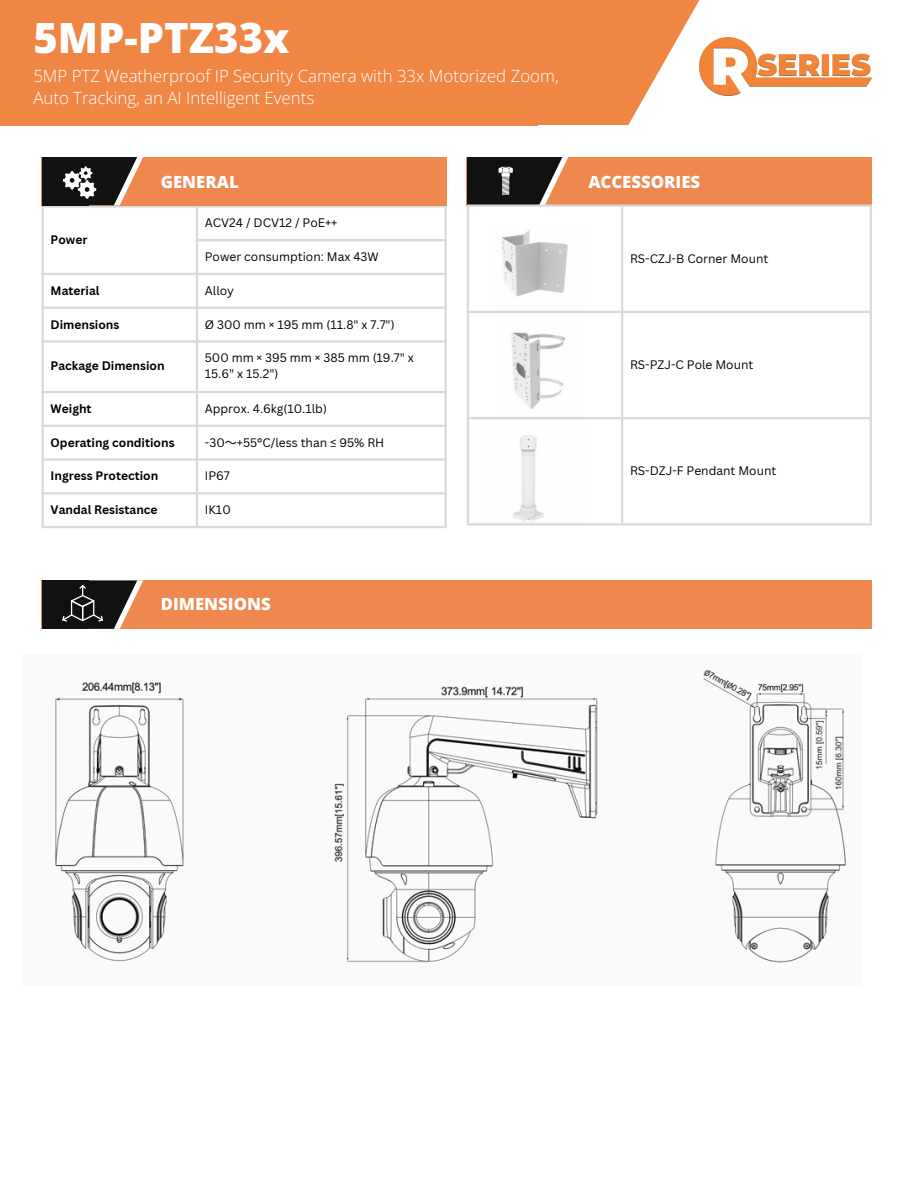
<style>
.page{position:relative;width:918px;height:1188px;background:#fff}
.page>*{position:absolute;margin:0;border:0;box-sizing:border-box;transform-origin:0 0}
.t1{font:800 41.7px "Open Sans";color:#fff}
.t2{font:300 16.8px/22.5px "Open Sans";color:#fff}
.t3{font:800 16.8px "Open Sans";color:#fff}
.t4{font:12px/16px "Canva Sans";color:#000}
.t5{font:700 12px "Canva Sans";color:#000}
.s1{font-family:"Noto Sans CJ Ksc"}
</style>
<div class="page">
<svg style="left:538px;top:0;width:161px;height:125px;fill:#f08644"></svg>
<div style="left:0;top:0;width:538px;height:125px;background:#f08644"></div>
<div style="left:467px;top:157px;width:405px;height:48px;background:#ee884e"></div>
<div style="left:467px;top:157px;width:47px;height:48px;background:#111"></div>
<img style="left:699px;top:37px;width:173px;height:59px">
<hr style="left:42px;top:208px;width:2px;height:318px;background:#d9d9d9">
<hr style="left:196px;top:208px;width:2px;height:318px;background:#d9d9d9">
<hr style="left:444px;top:208px;width:3px;height:318px;background:#d9d9d9">
<hr style="left:42px;top:205px;width:405px;height:3px;background:#d9d9d9">
<hr style="left:196px;top:239px;width:251px;height:2px;background:#d9d9d9">
<hr style="left:42px;top:273px;width:405px;height:2px;background:#d9d9d9">
<hr style="left:42px;top:307px;width:405px;height:2px;background:#d9d9d9">
<hr style="left:42px;top:340px;width:405px;height:3px;background:#d9d9d9">
<hr style="left:42px;top:391px;width:405px;height:2px;background:#d9d9d9">
<hr style="left:42px;top:425px;width:405px;height:2px;background:#d9d9d9">
<hr style="left:42px;top:458px;width:405px;height:3px;background:#d9d9d9">
<hr style="left:42px;top:492px;width:405px;height:2px;background:#d9d9d9">
<hr style="left:42px;top:526px;width:405px;height:2px;background:#d9d9d9">
<div style="left:42px;top:157px;width:405px;height:48px;background:#ee884e"></div>
<div style="left:42px;top:157px;width:47px;height:48px;background:#111"></div>
<svg style="left:62px;top:157px;width:81px;height:48px"></svg>
<img style="left:55px;top:670px;width:791px;height:293px">
<img style="left:492px;top:230px;width:96px;height:81px">
<img style="left:466px;top:435px;width:78px;height:90px">
<img style="left:511px;top:332px;width:55px;height:77px">
<div style="left:42px;top:580px;width:830px;height:49px;background:#ee884e"></div>
<div style="left:42px;top:580px;width:47px;height:49px;background:#111"></div>
<svg style="left:62px;top:580px;width:81px;height:49px"></svg>
<hr style="left:467px;top:207px;width:2px;height:316px;background:#d9d9d9">
<hr style="left:621px;top:207px;width:2px;height:316px;background:#d9d9d9">
<hr style="left:870px;top:207px;width:2px;height:316px;background:#d9d9d9">
<hr style="left:467px;top:205px;width:405px;height:2px;background:#d9d9d9">
<hr style="left:467px;top:311px;width:405px;height:2px;background:#d9d9d9">
<hr style="left:467px;top:417px;width:405px;height:2px;background:#d9d9d9">
<hr style="left:467px;top:523px;width:405px;height:3px;background:#d9d9d9">
<svg style="left:469px;top:157px;width:99px;height:48px"></svg>
<p class="t1" style="left:33px;top:8px;width:258px">5MP-PTZ33x</p>
<p class="t2" style="left:33px;top:64px;width:527px">5MP PTZ Weatherproof IP Security Camera with 33x Motorized Zoom,<br>Auto Tracking, an AI Intelligent Events</p>
<p class="t5" style="left:51px;top:231px;width:38px">Power</p>
<p class="t3" style="left:161px;top:170px;width:80px">GENERAL</p>
<p class="t3" style="left:588px;top:170px;width:113px">ACCESSORIES</p>
<h2 class="t4" style="left:205px;top:215px;width:134px">ACV24 / DCV12 / PoE++</h2>
<p class="t4" style="left:205px;top:248px;width:175px">Power consumption: Max 43W</p>
<p class="t4" style="left:630px;top:250px;width:140px">RS-CZJ-B Corner Mount</p>
<p class="t5" style="left:51px;top:282px;width:50px">Material</p>
<h2 class="t4" style="left:205px;top:282px;width:31px">Alloy</h2>
<p class="t5" style="left:51px;top:316px;width:70px">Dimensions</p>
<p class="t4" style="left:205px;top:316px;width:191px">Ø 300 mm × 195 mm (11.8" x 7.7")</p>
<p class="t5" style="left:51px;top:357px;width:116px">Package Dimension</p>
<p class="t4" style="left:205px;top:350px;width:210px">500 mm × 395 mm × 385 mm (19.7" x<br>15.6" x 15.2")</p>
<p class="t5" style="left:51px;top:400px;width:43px">Weight</p>
<p class="t4" style="left:205px;top:400px;width:124px">Approx. 4.6kg(10.1lb)</p>
<p class="t5" style="left:51px;top:434px;width:125px">Operating conditions</p>
<p class="t4" style="left:205px;top:434px;width:181px">-30<span class="s1">～</span>+55°C/less than ≤ 95% RH</p>
<p class="t5" style="left:51px;top:468px;width:109px">Ingress Protection</p>
<p class="t4" style="left:205px;top:468px;width:27px">IP67</p>
<p class="t5" style="left:51px;top:501px;width:109px">Vandal Resistance</p>
<p class="t4" style="left:205px;top:501px;width:27px">IK10</p>
<p class="t3" style="left:161px;top:592px;width:112px">DIMENSIONS</p>
<p class="t4" style="left:630px;top:356px;width:125px">RS-PZJ-C Pole Mount</p>
<h2 class="t4" style="left:630px;top:462px;width:148px">RS-DZJ-F Pendant Mount</h2>
</div>
